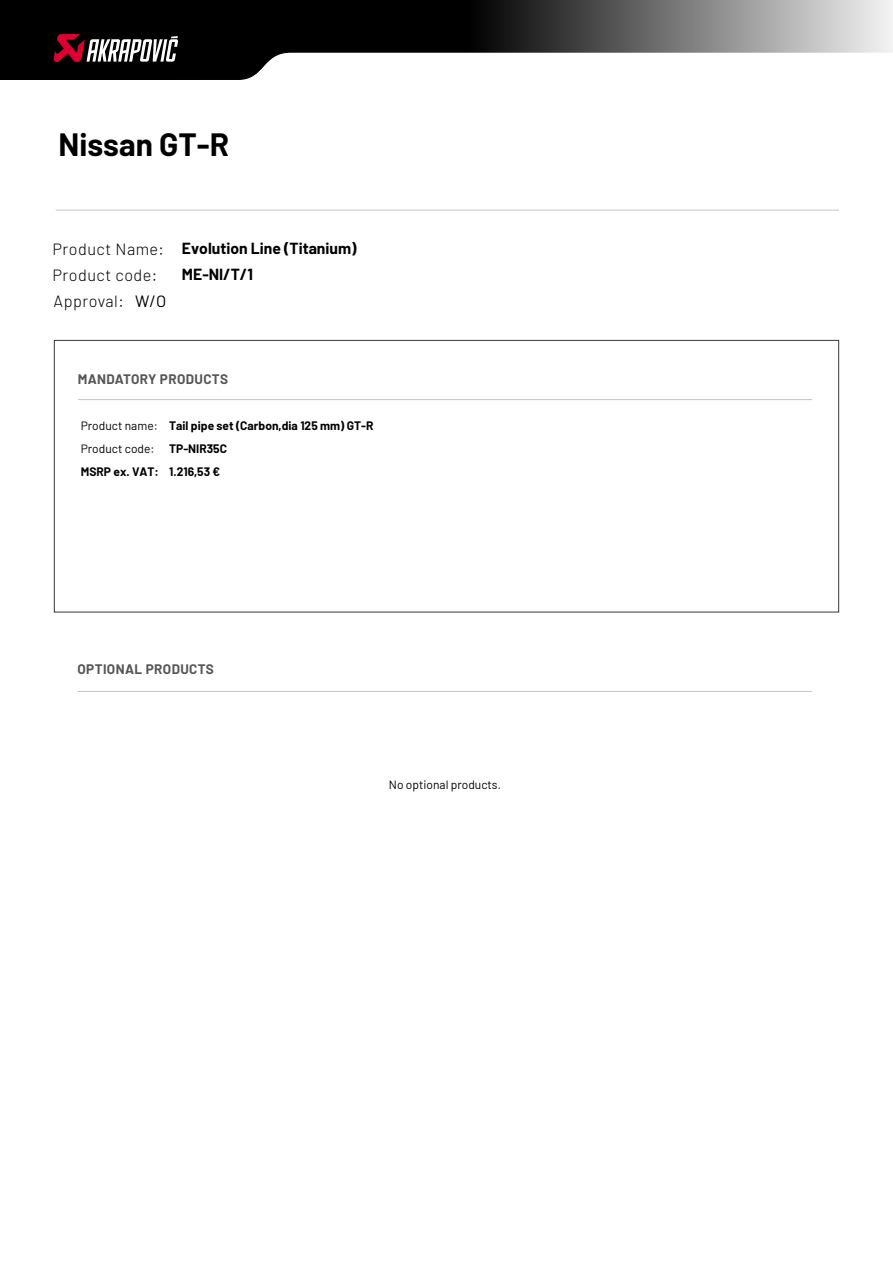
<style>
.page{position:relative;width:893px;height:1263px;background:#fff}
.page>*{position:absolute;margin:0;border:0;box-sizing:border-box;transform-origin:0 0}
.t1{font:700 31.5px "Barlow";color:#000}
.t2{font:16.35px "Barlow";color:#000}
.t3{font:300 16.2px "Barlow";letter-spacing:.03em;color:#000}
.t4{font:700 15.75px/26.2px "Barlow";color:#000}
.t5{font:700 13.5px "Barlow";letter-spacing:.03em;color:#565656}
.t6{font:700 12px/23px "Barlow";color:#000}
.t7{font:12px/23px "Barlow";color:#000}
</style>
<div class="page">
<svg style="left:0;top:0;width:893px;height:80px"></svg>
<svg style="left:53px;top:34px;width:125px;height:29px"></svg>
<hr style="left:78px;top:399px;width:734px;height:1px;background:#c3c6c7">
<hr style="left:78px;top:691px;width:734px;height:1px;background:#c3c6c7">
<hr style="left:56px;top:210px;width:783px;height:1px;background:#c3c6c7">
<h1 class="t1" style="left:58px;top:125px;width:172px">Nissan GT-R</h1>
<h3 class="t3" style="left:53px;top:237px;width:113px">Product Name:</h3>
<h3 class="t3" style="left:53px;top:263px;width:106px">Product code:</h3>
<h3 class="t3" style="left:54px;top:289px;width:72px">Approval:</h3>
<h2 class="t2" style="left:135px;top:290px;width:33px">W/O</h2>
<h3 class="t4" style="left:182px;top:234px;width:176px">Evolution Line (Titanium)<br>ME-NI/T/1</h3>
<p class="t5" style="left:78px;top:369px;width:152px">MANDATORY PRODUCTS</p>
<p class="t7" style="left:81px;top:414px;width:78px">Product name:<br>Product code:</p>
<p class="t6" style="left:81px;top:460px;width:80px">MSRP ex. VAT:</p>
<p class="t6" style="left:169px;top:414px;width:206px">Tail pipe set (Carbon,dia 125 mm) GT-R<br>TP-NIR35C<br>1.216,53 €</p>
<p class="t5" style="left:77px;top:659px;width:138px">OPTIONAL PRODUCTS</p>
<p class="t7" style="left:389px;top:772px;width:114px">No optional products.</p>
</div>
